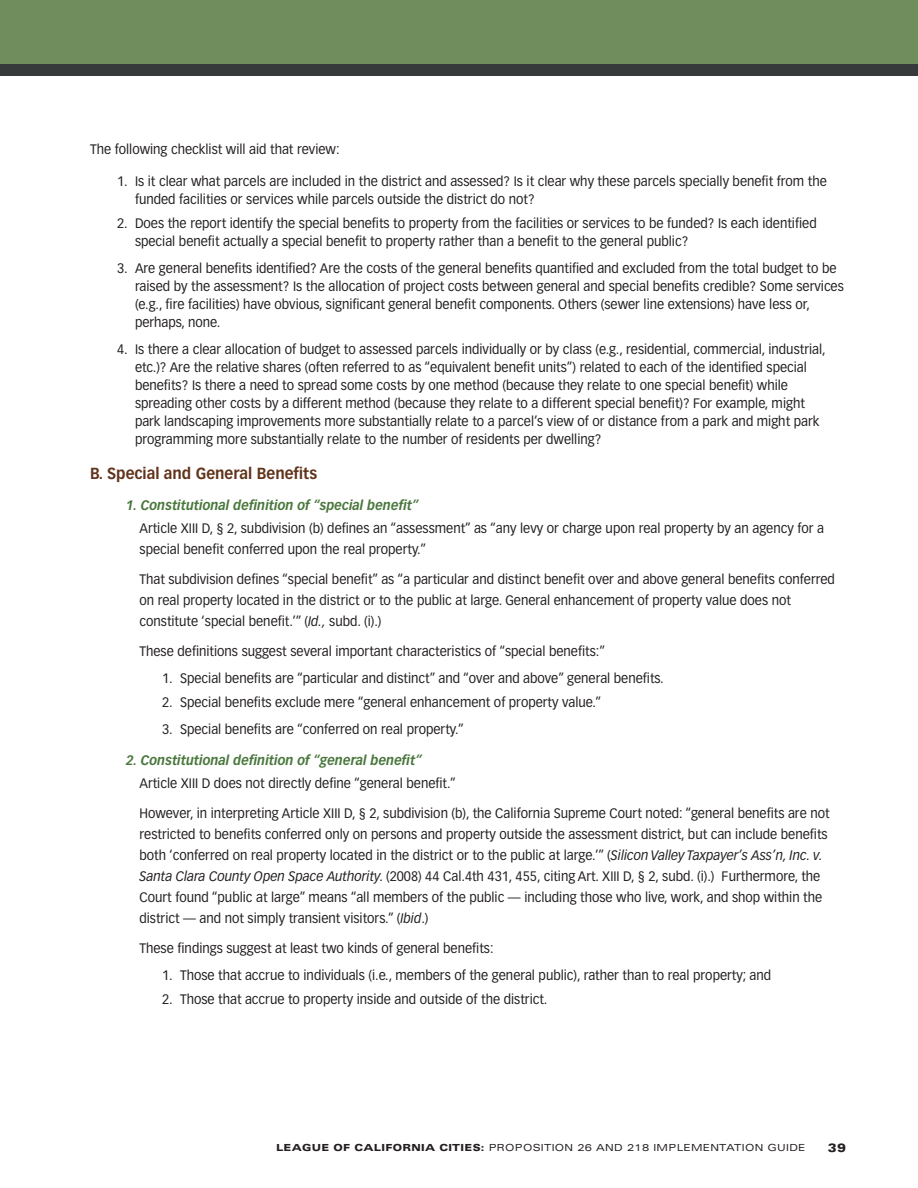
<style>
.page{position:relative;width:918px;height:1188px;background:#fff}
.page>*{position:absolute;margin:0;border:0;box-sizing:border-box;transform-origin:0 0}
.Head_2{font:700 15.75px "Vectora LT";color:#61331b;scale:.95 1}
.Body_indent{font:13.5px/18px "Vectora LT";color:#231f20;scale:.95 1}
.Head_3_indent{font:italic 700 13.5px "Vectora LT";color:#49773c;scale:.95 1}
.Body{font:13.5px "Vectora LT";color:#231f20;scale:.95 1}
.t1{font:900 expanded 12px "Univers";color:#231f20}
.t2{font:expanded 9.75px "Univers";letter-spacing:.03em;color:#231f20}
.s1{font-style:italic}
.s2{font-weight:900}
</style>
<div class="page">
<div style="left:0;top:0;width:918px;height:69px;background:#708d5e"></div>
<div style="left:0;top:64px;width:918px;height:12px;background:#363a3b"></div>
<p class="Body" style="left:90px;top:141px;width:264px">The following checklist will aid that review:</p>
<p class="Body_indent" style="left:135px;top:172px;width:730px;text-indent:-18px">1. Is it clear what parcels are included in the district and assessed? Is it clear why these parcels specially benefit from the funded facilities or services while parcels outside the district do not?</p>
<p class="Body_indent" style="left:135px;top:214px;width:719px;text-indent:-18px">2. Does the report identify the special benefits to property from the facilities or services to be funded? Is each identified special benefit actually a special benefit to property rather than a benefit to the general public?</p>
<p class="Body_indent" style="left:135px;top:259px;width:748px;text-indent:-18px">3. Are general benefits identified? Are the costs of the general benefits quantified and excluded from the total budget to be raised by the assessment? Is the allocation of project costs between general and special benefits credible? Some services (e.g., fire facilities) have obvious, significant general benefit components. Others (sewer line extensions) have less or, perhaps, none.</p>
<p class="Body_indent" style="left:135px;top:340px;width:729px;text-indent:-18px">4. Is there a clear allocation of budget to assessed parcels individually or by class (e.g., residential, commercial, industrial, etc.)? Are the relative shares (often referred to as “equivalent benefit units”) related to each of the identified special benefits? Is there a need to spread some costs by one method (because they relate to one special benefit) while spreading other costs by a different method (because they relate to a different special benefit)? For example, might park landscaping improvements more substantially relate to a parcel’s view of or distance from a park and might park programming more substantially relate to the number of residents per dwelling?</p>
<p class="Head_2" style="left:90px;top:464px;width:241px">B. Special and General Benefits</p>
<p class="Head_3_indent" style="left:126px;top:498px;width:310px">1. Constitutional definition of “special benefit”</p>
<p class="Body_indent" style="left:140px;top:518px;width:722px;line-height:21px">Article XIII D, § 2, subdivision (b) defines an “assessment” as “any levy or charge upon real property by an agency for a special benefit conferred upon the real property.”</p>
<p class="Body_indent" style="left:140px;top:569px;width:734px;line-height:21px">That subdivision defines “special benefit” as “a particular and distinct benefit over and above general benefits conferred on real property located in the district or to the public at large. General enhancement of property value does not constitute ‘special benefit.’” (<span class="s1">Id.,</span> subd. (i).)</p>
<p class="Body_indent" style="left:140px;top:642px;width:492px">These definitions suggest several important characteristics of “special benefits:”</p>
<p class="Body_indent" style="left:162px;top:669px;width:530px">1. Special benefits are “particular and distinct” and “over and above” general benefits.</p>
<p class="Body_indent" style="left:162px;top:693px;width:464px">2. Special benefits exclude mere “general enhancement of property value.”</p>
<p class="Body_indent" style="left:162px;top:720px;width:319px">3. Special benefits are “conferred on real property.”</p>
<p class="Head_3_indent" style="left:126px;top:753px;width:313px">2. Constitutional definition of “general benefit”</p>
<p class="Body_indent" style="left:140px;top:774px;width:335px">Article XIII D does not directly define “general benefit.”</p>
<p class="Body_indent" style="left:140px;top:803px;width:728px;line-height:21px">However, in interpreting Article XIII D, § 2, subdivision (b), the California Supreme Court noted: “general benefits are not restricted to benefits conferred only on persons and property outside the assessment district, but can include benefits both ‘conferred on real property located in the district or to the public at large.’” (<span class="s1">Silicon Valley Taxpayer’s Ass’n, Inc. v.<br>Santa Clara County Open Space Authority.</span> (2008) 44 Cal.4th 431, 455, citing Art. XIII D, § 2, subd. (i).) Furthermore, the Court found “public at large” means “all members of the public — including those who live, work, and shop within the district — and not simply transient visitors.” (<span class="s1">Ibid</span>.)</p>
<p class="Body_indent" style="left:140px;top:939px;width:374px">These findings suggest at least two kinds of general benefits:</p>
<p class="Body_indent" style="left:162px;top:966px;width:643px">1. Those that accrue to individuals (i.e., members of the general public), rather than to real property; and</p>
<p class="Body_indent" style="left:162px;top:990px;width:407px">2. Those that accrue to property inside and outside of the district.</p>
<p class="t2" style="left:276px;top:1142px;width:531px"><span class="s2">LEAGUE OF CALIFORNIA CITIES:</span> PROPOSITION 26 AND 218 IMPLEMENTATION GUIDE</p>
<p class="t1" style="left:828px;top:1141px;width:20px">39</p>
</div>
